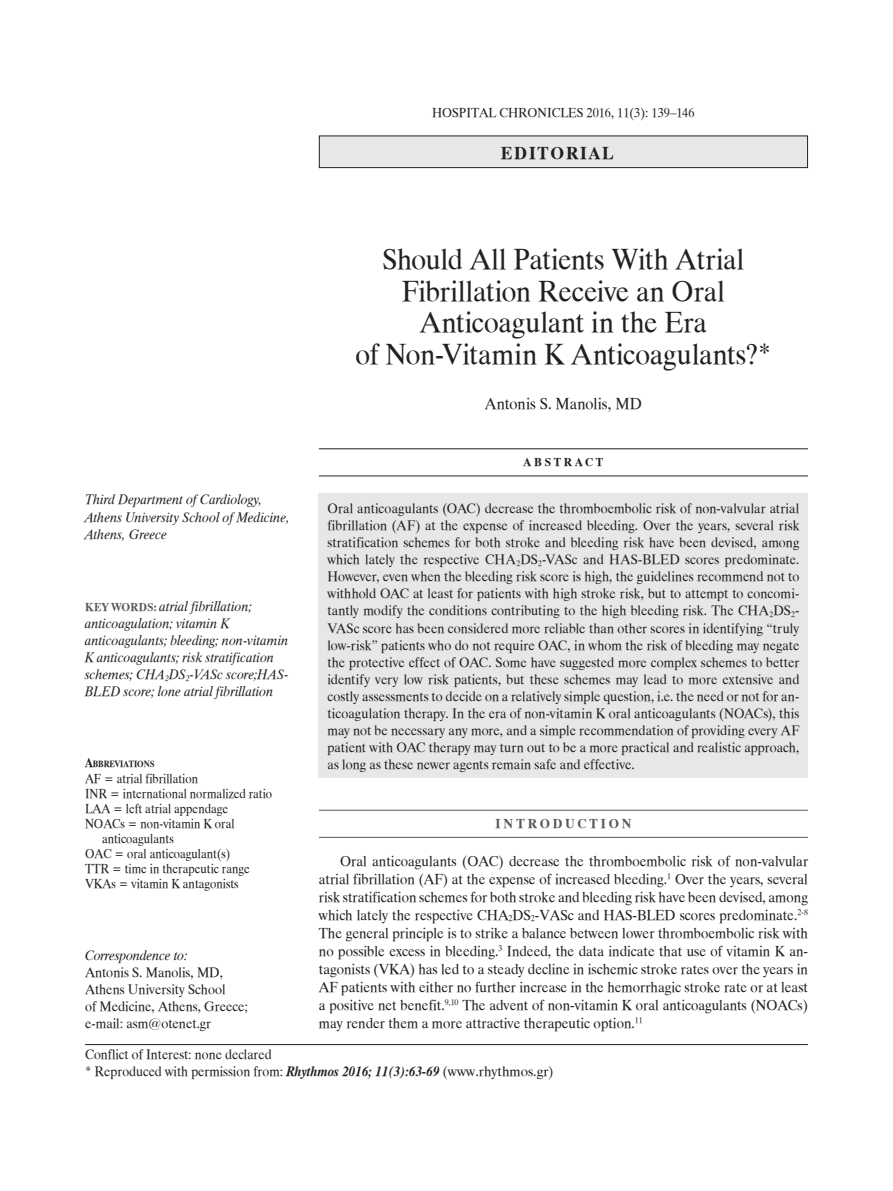
<style>
.page{position:relative;width:893px;height:1191px;background:#fff}
.page>*{position:absolute;margin:0;border:0;box-sizing:border-box;transform-origin:0 0}
.t1{font:30px/31.5px "UB Times";letter-spacing:-.005em;color:#231f20;text-align:center;scale:.95 1}
.t2{font:18px "UB Times Bold";color:#231f20}
.t3{font:16.5px "UB Times";letter-spacing:.005em;color:#231f20;scale:.95 1}
.t4{font:15px/18px "UB Times";color:#231f20;text-align:justify;scale:.95 1}
.t5{font:14.25px/17.1px "UB Times";color:#231f20;text-align:justify;scale:.95 1}
.t6{font:14.25px/17.1px "UB Times Italic";letter-spacing:.01em;color:#231f20;scale:.95 1}
.t7{font:14.25px/17.1px "UB Times";color:#231f20;scale:.93 1}
.t8{font:13.5px "UB Times";color:#231f20;scale:.9 1}
.t9{font:13.5px "UB Times";color:#231f20;scale:.95 1}
.t10{font:13.5px "UB Times Bold";letter-spacing:.195em;color:#57585a}
.t11{font:12px "UB Times Bold";letter-spacing:.23em;color:#231f20}
.t12{font:9.45px "UB Times Bold";color:#231f20;scale:.9 1}
.s1{font-family:"UB Times Bold";font-size:12px;color:#57585a}
.s2{font-size:13.5px}
.s3{font-family:"UB Times Bold";font-style:italic}
</style>
<div class="page">
<hr style="left:319px;top:448px;width:489px;height:1px;background:#231f20">
<hr style="left:319px;top:475px;width:489px;height:1px;background:#231f20">
<hr style="left:319px;top:810px;width:489px;height:1px;background:#57585a">
<hr style="left:319px;top:837px;width:489px;height:1px;background:#57585a">
<div style="left:319px;top:493px;width:489px;height:285px;background:#e6e7e9"></div>
<div style="left:319px;top:136px;width:488px;height:32px;background:#e6e7e9"></div>
<div style="left:319px;top:135px;width:489px;height:33px;border:1px solid #231f20"></div>
<hr style="left:85px;top:1044px;width:723px;height:1px;background:#231f20">
<p class="t9" style="left:432px;top:105px;width:278px">HOSPITAL CHRONICLES 2016, 11(3): 139–146</p>
<p class="t2" style="left:501px;top:143px;width:114px">EDITORIAL</p>
<p class="t6" style="left:85px;top:491px;width:217px">Third Department of Cardiology,<br>Athens University School of Medicine,<br>Athens, Greece</p>
<p class="t6" style="left:85px;top:597px;width:216px"><span class="s1">KEY WORDS:</span> atrial fibrillation; anticoagulation; vitamin K anticoagulants; bleeding; non-vitamin K anticoagulants; risk stratification schemes; CHA<sub>2</sub>DS<sub>2</sub>-VASc score;HAS-BLED score; lone atrial fibrillation</p>
<p class="t12" style="left:85px;top:759px;width:79px"><span class="s2">A</span>BBREVIATIONS</p>
<p class="t8" style="left:85px;top:771px;width:127px">AF = atrial fibrillation</p>
<p class="t8" style="left:85px;top:786px;width:209px">INR = international normalized ratio</p>
<p class="t8" style="left:85px;top:801px;width:161px">LAA = left atrial appendage</p>
<p class="t8" style="left:85px;top:816px;width:168px">NOACs = non-vitamin K oral</p>
<p class="t8" style="left:102px;top:831px;width:81px">anticoagulants</p>
<p class="t8" style="left:85px;top:846px;width:163px">OAC = oral anticoagulant(s)</p>
<p class="t8" style="left:85px;top:861px;width:185px">TTR = time in therapeutic range</p>
<p class="t8" style="left:85px;top:876px;width:172px">VKAs = vitamin K antagonists</p>
<p class="t6" style="left:85px;top:946px;width:110px">Correspondence to:</p>
<p class="t5" style="left:85px;top:963px;width:173px;text-align:left">Antonis S. Manolis, MD,<br>Athens University School<br>of Medicine, Athens, Greece; e-mail: asm@otenet.gr</p>
<h1 class="t1" style="left:355px;top:245px;width:439px">Should All Patients With Atrial<br>Fibrillation Receive an Oral<br>Anticoagulant in the Era<br>of Non-Vitamin K Anticoagulants?*</h1>
<p class="t3" style="left:485px;top:395px;width:167px">Antonis S. Manolis, MD</p>
<p class="t11" style="left:523px;top:456px;width:81px">ABSTRACT</p>
<p class="t5" style="left:327px;top:500px;width:499px">Oral anticoagulants (OAC) decrease the thromboembolic risk of non-valvular atrial fibrillation (AF) at the expense of increased bleeding. Over the years, several risk stratification schemes for both stroke and bleeding risk have been devised, among which lately the respective CHA<sub>2</sub>DS<sub>2</sub>-VASc and HAS-BLED scores predominate.<br>However, even when the bleeding risk score is high, the guidelines recommend not to withhold OAC at least for patients with high stroke risk, but to attempt to concomi&shy;tantly modify the conditions contributing to the high bleeding risk. The CHA<sub>2</sub>DS<sub>2</sub>- VASc score has been considered more reliable than other scores in identifying “truly low-risk” patients who do not require OAC, in whom the risk of bleeding may negate the protective effect of OAC. Some have suggested more complex schemes to better identify very low risk patients, but these schemes may lead to more extensive and costly assessments to decide on a relatively simple question, i.e. the need or not for an&shy;ticoagulation therapy. In the era of non-vitamin K oral anticoagulants (NOACs), this may not be necessary any more, and a simple recommendation of providing every AF patient with OAC therapy may turn out to be a more practical and realistic approach, as long as these newer agents remain safe and effective.</p>
<p class="t10" style="left:495px;top:816px;width:137px">INTR ODUCT ION</p>
<p class="t4" style="left:319px;top:852px;width:517px;text-indent:21px">Oral anticoagulants (OAC) decrease the thromboembolic risk of non-valvular atrial fibrillation (AF) at the expense of increased bleeding.<sup>1</sup> Over the years, several risk stratification schemes for both stroke and bleeding risk have been devised, among which lately the respective CHA<sub>2</sub>DS<sub>2</sub>-VASc and HAS-BLED scores predominate.<sup>2-8<br></sup>The general principle is to strike a balance between lower thromboembolic risk with no possible excess in bleeding.<sup>3</sup> Indeed, the data indicate that use of vitamin K an&shy;tagonists (VKA) has led to a steady decline in ischemic stroke rates over the years in AF patients with either no further increase in the hemorrhagic stroke rate or at least a positive net benefit.<sup>9,10</sup> The advent of non-vitamin K oral anticoagulants (NOACs) may render them a more attractive therapeutic option.<sup>11</sup></p>
<p class="t7" style="left:85px;top:1045px;width:505px">Conflict of Interest: none declared<br>* Reproduced with permission from: <span class="s3">Rhythmos 2016; 11(3):63-69</span> (www.rhythmos.gr)</p>
</div>
